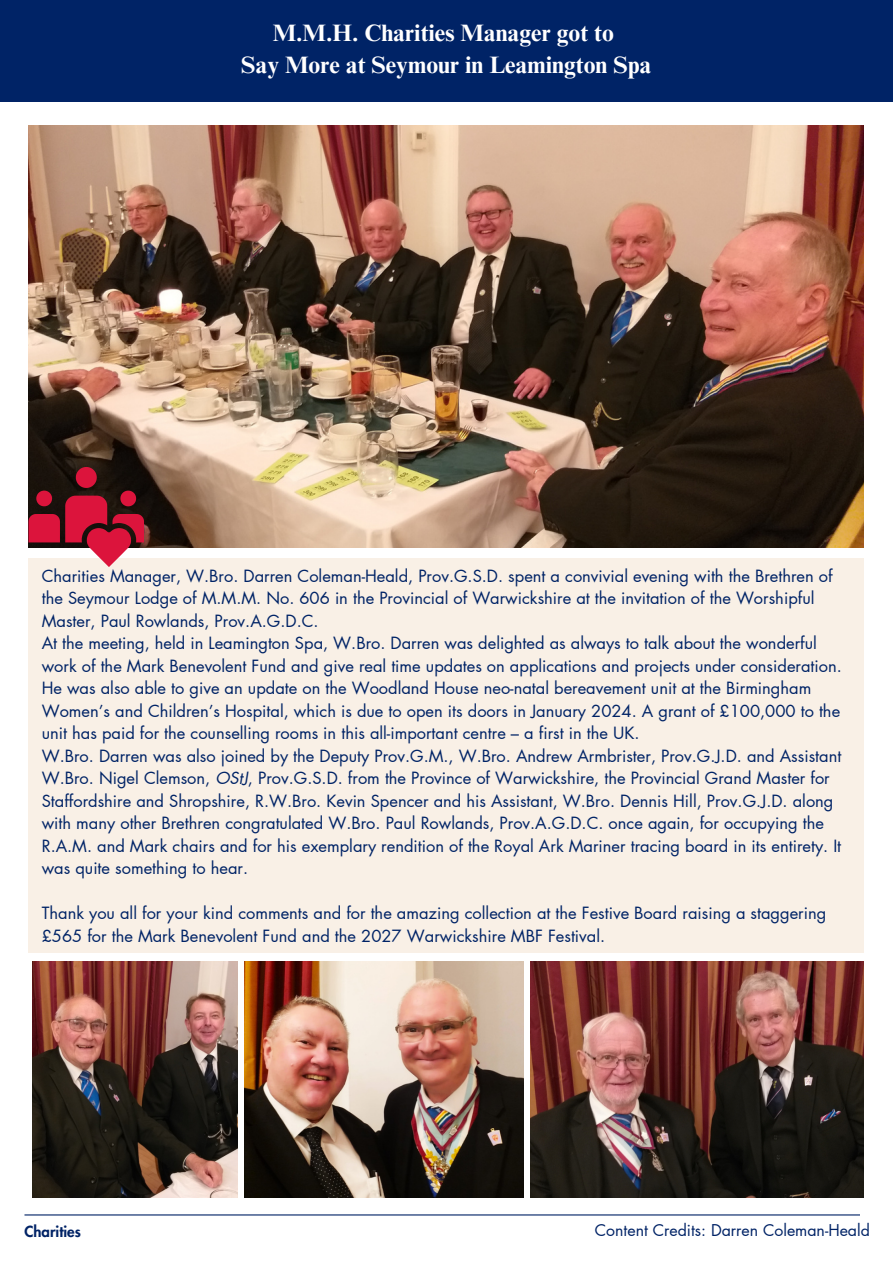
<style>
.page{position:relative;width:893px;height:1264px;background:#fff}
.page>*{position:absolute;margin:0;border:0;box-sizing:border-box;transform-origin:0 0}
.t1{font:700 23.7px "Times NRMT Pro";color:#fff}
.t2{font:16.5px/22.5px "Futura LT Pro";color:#002366}
.t3{font:15.9px "Futura LT Pro";color:#002366}
.t4{font:800 15px "Futura LT Pro";color:#002366}
.s1{font-style:italic}
</style>
<div class="page">
<div style="left:0;top:0;width:892px;height:101px;background:#002366"></div>
<hr style="left:24px;top:1214px;width:835px;height:1px;background:#002366">
<img style="left:28px;top:125px;width:835px;height:422px">
<img style="left:530px;top:961px;width:333px;height:236px">
<img style="left:245px;top:961px;width:278px;height:236px">
<img style="left:32px;top:961px;width:206px;height:236px">
<div style="left:28px;top:557px;width:835px;height:395px;background:#f9f0e6"></div>
<svg style="left:28px;top:467px;width:116px;height:100px"></svg>
<p class="t1" style="left:273px;top:24px;width:343px">M.M.H. Charities Manager got to</p>
<p class="t1" style="left:241px;top:56px;width:411px">Say More at Seymour in Leamington Spa</p>
<p class="t2" style="left:42px;top:565px;width:792px">Charities Manager, W.Bro. Darren Coleman-Heald, Prov.G.S.D. spent a convivial evening with the Brethren of the Seymour Lodge of M.M.M. No. 606 in the Provincial of Warwickshire at the invitation of the Worshipful<br>Master, Paul Rowlands, Prov.A.G.D.C.</p>
<p class="t2" style="left:42px;top:632px;width:801px">At the meeting, held in Leamington Spa, W.Bro. Darren was delighted as always to talk about the wonderful work of the Mark Benevolent Fund and give real time updates on applications and projects under consideration.<br>He was also able to give an update on the Woodland House neo-natal bereavement unit at the Birmingham Women’s and Children’s Hospital, which is due to open its doors in January 2024. A grant of £100,000 to the unit has paid for the counselling rooms in this all-important centre – a first in the UK.</p>
<p class="t2" style="left:42px;top:745px;width:801px">W.Bro. Darren was also joined by the Deputy Prov.G.M., W.Bro. Andrew Armbrister, Prov.G.J.D. and Assistant W.Bro. Nigel Clemson, <span class="s1">OStJ</span>, Prov.G.S.D. from the Province of Warwickshire, the Provincial Grand Master for Staffordshire and Shropshire, R.W.Bro. Kevin Spencer and his Assistant, W.Bro. Dennis Hill, Prov.G.J.D. along with many other Brethren congratulated W.Bro. Paul Rowlands, Prov.A.G.D.C. once again, for occupying the R.A.M. and Mark chairs and for his exemplary rendition of the Royal Ark Mariner tracing board in its entirety. It was quite something to hear.</p>
<p class="t2" style="left:42px;top:902px;width:786px">Thank you all for your kind comments and for the amazing collection at the Festive Board raising a staggering £565 for the Mark Benevolent Fund and the 2027 Warwickshire MBF Festival.</p>
<p class="t4" style="left:24px;top:1224px;width:58px">Charities</p>
<p class="t3" style="left:595px;top:1222px;width:276px">Content Credits: Darren Coleman-Heald</p>
</div>
